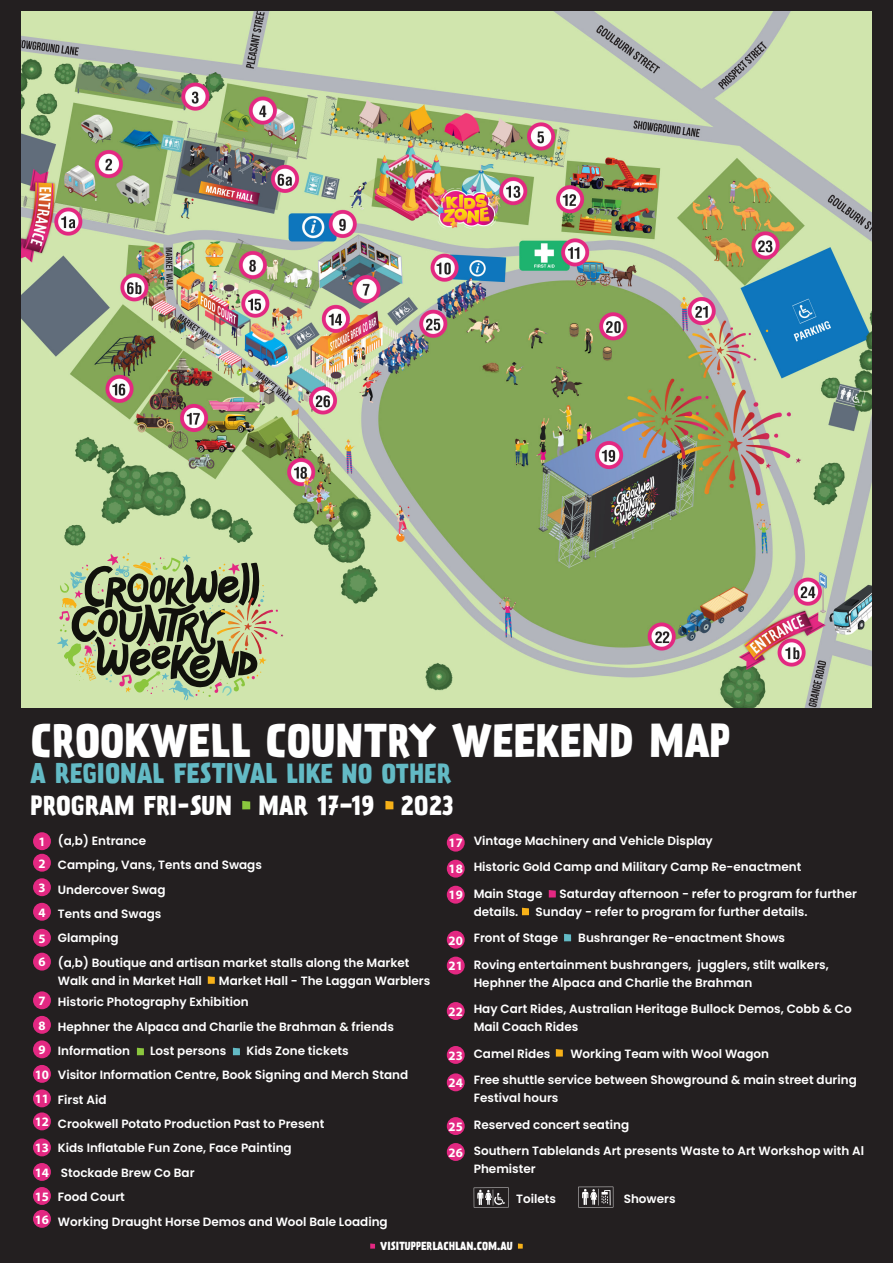
<style>
.page{position:relative;width:893px;height:1263px;background:#231f20}
.page>*{position:absolute;margin:0;border:0;box-sizing:border-box;transform-origin:0 0}
.t1{font:700 42px "Prater Sans Pro";color:#fff}
.t2{font:700 25.2px "Prater Sans Pro";color:#63bac5}
.t3{font:700 24.45px "Prater Sans Pro";color:#fff}
.t4{font:700 12.9px "Myriad Pro";color:#fff}
.t5{font:600 12px/18px "Poppins";color:#fff}
.t6{font:700 10.35px "Prater Sans Pro";color:#fff}
.s1{font-size:24.45px}
</style>
<div class="page">
<svg style="left:385px;top:801px;width:8px;height:8px"></svg>
<svg style="left:242px;top:801px;width:8px;height:8px"></svg>
<img style="left:21px;top:12px;width:850px;height:695px">
<div style="left:33px;top:832px;width:18px;height:18px;background:#e32882;border-radius:50%"></div>
<div style="left:33px;top:1040px;width:18px;height:18px;background:#e32882;border-radius:50%"></div>
<div style="left:33px;top:854px;width:18px;height:18px;background:#e32882;border-radius:50%"></div>
<div style="left:33px;top:1065px;width:18px;height:18px;background:#e32882;border-radius:50%"></div>
<div style="left:33px;top:878px;width:18px;height:18px;background:#e32882;border-radius:50%"></div>
<div style="left:33px;top:1089px;width:18px;height:18px;background:#e32882;border-radius:50%"></div>
<div style="left:33px;top:903px;width:18px;height:18px;background:#e32882;border-radius:50%"></div>
<div style="left:33px;top:1112px;width:18px;height:18px;background:#e32882;border-radius:50%"></div>
<div style="left:33px;top:929px;width:18px;height:18px;background:#e32882;border-radius:50%"></div>
<div style="left:33px;top:1138px;width:18px;height:18px;background:#e32882;border-radius:50%"></div>
<div style="left:33px;top:953px;width:18px;height:17px;background:#e32882;border-radius:50%"></div>
<div style="left:33px;top:1163px;width:18px;height:18px;background:#e32882;border-radius:50%"></div>
<div style="left:33px;top:1016px;width:18px;height:18px;background:#e32882;border-radius:50%"></div>
<div style="left:33px;top:1210px;width:18px;height:18px;background:#e32882;border-radius:50%"></div>
<div style="left:33px;top:991px;width:18px;height:18px;background:#e32882;border-radius:50%"></div>
<div style="left:33px;top:1187px;width:18px;height:18px;background:#e32882;border-radius:50%"></div>
<div style="left:447px;top:834px;width:18px;height:18px;background:#e32882;border-radius:50%"></div>
<div style="left:447px;top:860px;width:18px;height:18px;background:#e32882;border-radius:50%"></div>
<div style="left:447px;top:886px;width:18px;height:18px;background:#e32882;border-radius:50%"></div>
<div style="left:447px;top:931px;width:18px;height:18px;background:#e32882;border-radius:50%"></div>
<div style="left:447px;top:956px;width:18px;height:18px;background:#e32882;border-radius:50%"></div>
<div style="left:447px;top:1002px;width:18px;height:18px;background:#e32882;border-radius:50%"></div>
<div style="left:447px;top:1046px;width:18px;height:18px;background:#e32882;border-radius:50%"></div>
<div style="left:447px;top:1073px;width:18px;height:18px;background:#e32882;border-radius:50%"></div>
<div style="left:447px;top:1117px;width:18px;height:18px;background:#e32882;border-radius:50%"></div>
<div style="left:447px;top:1143px;width:18px;height:18px;background:#e32882;border-radius:50%"></div>
<svg style="left:57px;top:553px;width:227px;height:147px;background:#99a47a"></svg>
<svg style="left:370px;top:1243px;width:5px;height:5px"></svg>
<svg style="left:518px;top:1243px;width:5px;height:5px"></svg>
<svg style="left:474px;top:1187px;width:35px;height:20px"></svg>
<svg style="left:578px;top:1187px;width:35px;height:20px"></svg>
<svg style="left:549px;top:890px;width:7px;height:7px"></svg>
<svg style="left:564px;top:934px;width:7px;height:7px"></svg>
<svg style="left:556px;top:1049px;width:7px;height:7px"></svg>
<svg style="left:522px;top:908px;width:7px;height:7px"></svg>
<svg style="left:208px;top:976px;width:7px;height:8px"></svg>
<svg style="left:137px;top:1048px;width:7px;height:7px"></svg>
<svg style="left:233px;top:1048px;width:7px;height:7px"></svg>
<p class="t1" style="left:30px;top:709px;width:702px">CROOKWELL COUNTRY WEEKEND MAP</p>
<p class="t2" style="left:30px;top:754px;width:421px">A REGIONAL FESTIVAL <span class="s1">LIKE NO OTHER</span></p>
<p class="t3" style="left:30px;top:787px;width:425px">PROGRAM FRI-SUN MAR 17-19 2023</p>
<p class="t4" style="left:38px;top:833px;width:9px">1</p>
<p class="t4" style="left:38px;top:855px;width:9px">2</p>
<p class="t4" style="left:38px;top:879px;width:9px">3</p>
<p class="t4" style="left:38px;top:904px;width:9px">4</p>
<p class="t4" style="left:38px;top:930px;width:9px">5</p>
<p class="t4" style="left:38px;top:954px;width:9px">6</p>
<p class="t4" style="left:38px;top:992px;width:9px">7</p>
<p class="t4" style="left:38px;top:1017px;width:9px">8</p>
<p class="t4" style="left:38px;top:1041px;width:9px">9</p>
<p class="t4" style="left:35px;top:1066px;width:16px">10</p>
<p class="t4" style="left:35px;top:1090px;width:16px">11</p>
<p class="t4" style="left:35px;top:1113px;width:16px">12</p>
<p class="t4" style="left:35px;top:1139px;width:16px">13</p>
<p class="t4" style="left:35px;top:1164px;width:16px">14</p>
<p class="t4" style="left:35px;top:1188px;width:16px">15</p>
<p class="t4" style="left:35px;top:1211px;width:16px">16</p>
<p class="t5" style="left:58px;top:832px;width:90px">(a,b) Entrance</p>
<p class="t5" style="left:58px;top:856px;width:206px">Camping, Vans, Tents and Swags</p>
<p class="t5" style="left:58px;top:880px;width:109px">Undercover Swag</p>
<p class="t5" style="left:58px;top:905px;width:105px">Tents and Swags</p>
<p class="t5" style="left:58px;top:929px;width:62px">Glamping</p>
<p class="t5" style="left:58px;top:953px;width:353px">(a,b) Boutique and artisan market stalls along the Market<br>Walk and in Market Hall</p>
<p class="t5" style="left:219px;top:971px;width:213px">Market Hall - The Laggan Warblers</p>
<p class="t5" style="left:58px;top:993px;width:192px">Historic Photography Exhibition</p>
<p class="t5" style="left:58px;top:1017px;width:338px">Hephner the Alpaca and Charlie the Brahman &amp; friends</p>
<p class="t5" style="left:58px;top:1042px;width:74px">Information</p>
<p class="t5" style="left:150px;top:1042px;width:78px">Lost persons</p>
<p class="t5" style="left:246px;top:1042px;width:104px">Kids Zone tickets</p>
<p class="t5" style="left:58px;top:1066px;width:352px">Visitor Information Centre, Book Signing and Merch Stand</p>
<p class="t5" style="left:58px;top:1090px;width:50px">First Aid</p>
<p class="t5" style="left:58px;top:1115px;width:268px">Crookwell Potato Production Past to Present</p>
<p class="t5" style="left:58px;top:1139px;width:235px">Kids Inflatable Fun Zone, Face Painting</p>
<p class="t5" style="left:61px;top:1164px;width:135px">Stockade Brew Co Bar</p>
<p class="t5" style="left:58px;top:1188px;width:68px">Food Court</p>
<p class="t5" style="left:58px;top:1212px;width:331px">Working Draught Horse Demos and Wool Bale Loading</p>
<p class="t4" style="left:449px;top:835px;width:16px">17</p>
<p class="t4" style="left:449px;top:861px;width:16px">18</p>
<p class="t4" style="left:449px;top:887px;width:16px">19</p>
<p class="t4" style="left:449px;top:932px;width:16px">20</p>
<p class="t4" style="left:449px;top:957px;width:16px">21</p>
<p class="t4" style="left:449px;top:1003px;width:16px">22</p>
<p class="t4" style="left:449px;top:1047px;width:16px">23</p>
<p class="t4" style="left:449px;top:1074px;width:16px">24</p>
<p class="t4" style="left:449px;top:1118px;width:16px">25</p>
<p class="t4" style="left:449px;top:1144px;width:16px">26</p>
<p class="t5" style="left:474px;top:832px;width:241px">Vintage Machinery and Vehicle Display</p>
<p class="t5" style="left:474px;top:858px;width:329px">Historic Gold Camp and Military Camp Re-enactment</p>
<p class="t5" style="left:474px;top:885px;width:70px">Main Stage</p>
<p class="t5" style="left:559px;top:885px;width:299px">Saturday afternoon - refer to program for further</p>
<p class="t5" style="left:474px;top:903px;width:46px">details.</p>
<p class="t5" style="left:535px;top:903px;width:274px">Sunday - refer to program for further details.</p>
<p class="t5" style="left:474px;top:929px;width:86px">Front of Stage</p>
<p class="t5" style="left:578px;top:929px;width:208px">Bushranger Re-enactment Shows</p>
<p class="t5" style="left:474px;top:956px;width:357px">Roving entertainment bushrangers, jugglers, stilt walkers,<br>Hephner the Alpaca and Charlie the Brahman</p>
<p class="t5" style="left:474px;top:1000px;width:380px">Hay Cart Rides, Australian Heritage Bullock Demos, Cobb &amp; Co<br>Mail Coach Rides</p>
<p class="t5" style="left:474px;top:1045px;width:78px">Camel Rides</p>
<p class="t5" style="left:570px;top:1045px;width:200px">Working Team with Wool Wagon</p>
<p class="t5" style="left:474px;top:1071px;width:385px">Free shuttle service between Showground &amp; main street during<br>Festival hours</p>
<p class="t5" style="left:474px;top:1116px;width:157px">Reserved concert seating</p>
<p class="t5" style="left:474px;top:1142px;width:392px">Southern Tablelands Art presents Waste to Art Workshop with Al<br>Phemister</p>
<p class="t5" style="left:516px;top:1190px;width:41px">Toilets</p>
<p class="t5" style="left:624px;top:1190px;width:53px">Showers</p>
<p class="t6" style="left:380px;top:1238px;width:134px">VISITUPPERLACHLAN.COM.AU</p>
</div>
